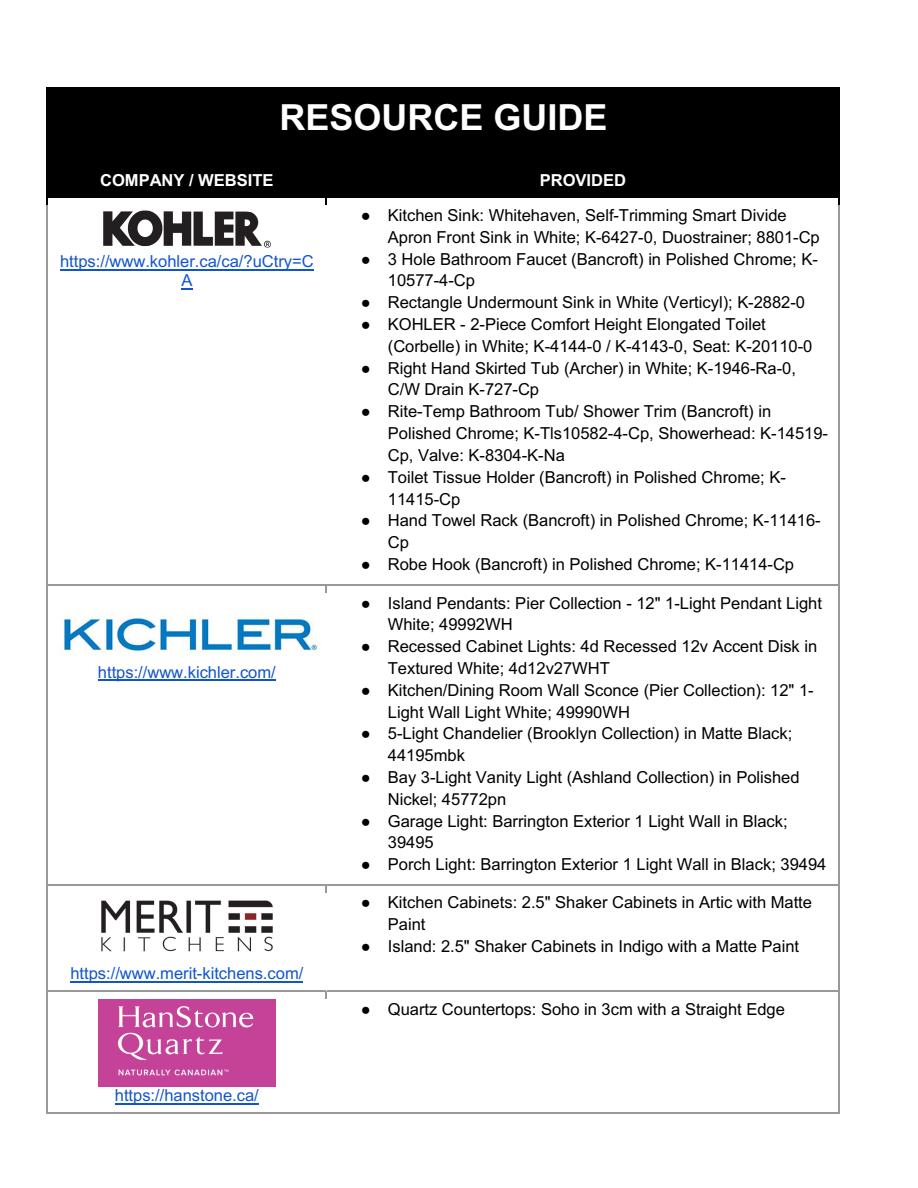
<style>
.page{position:relative;width:918px;height:1188px;background:#fff}
.page>*{position:absolute;margin:0;border:0;box-sizing:border-box;transform-origin:0 0}
.t1{font:700 36px "Arial";color:#fff}
.t2{font:16.5px/21.6px "Arial";color:#000}
.t3{font:16.5px/19px "Arial";color:#15c;text-align:center}
.t4{font:700 16.5px "Arial";color:#fff}
</style>
<div class="page">
<div style="left:55px;top:97px;width:777px;height:41px;background:#000"></div>
<div style="left:55px;top:138px;width:777px;height:16px;background:#000"></div>
<hr style="left:48px;top:88px;width:791px;height:1px;background:#000">
<div style="left:48px;top:89px;width:791px;height:8px;background:#000"></div>
<div style="left:47px;top:154px;width:792px;height:7px;background:#000"></div>
<hr style="left:47px;top:97px;width:1px;height:64px;background:#000">
<hr style="left:839px;top:97px;width:1px;height:64px;background:#000">
<div style="left:48px;top:163px;width:278px;height:34px;background:#000"></div>
<div style="left:334px;top:170px;width:498px;height:19px;background:#000"></div>
<hr style="left:48px;top:161px;width:278px;height:2px;background:#000">
<hr style="left:327px;top:161px;width:512px;height:2px;background:#000">
<div style="left:327px;top:163px;width:512px;height:7px;background:#000"></div>
<div style="left:326px;top:189px;width:513px;height:8px;background:#000"></div>
<hr style="left:60px;top:269px;width:254px;height:1px;background:#15c">
<svg style="left:47px;top:161px;width:1px;height:45px"></svg>
<hr style="left:48px;top:197px;width:278px;height:1px;background:#000">
<svg style="left:326px;top:161px;width:1px;height:44px"></svg>
<hr style="left:327px;top:197px;width:512px;height:1px;background:#000">
<svg style="left:839px;top:161px;width:1px;height:45px"></svg>
<hr style="left:47px;top:206px;width:1px;height:378px;background:#999">
<hr style="left:839px;top:206px;width:1px;height:378px;background:#999">
<hr style="left:98px;top:680px;width:178px;height:1px;background:#15c">
<hr style="left:48px;top:584px;width:278px;height:2px;background:#999">
<hr style="left:327px;top:584px;width:512px;height:2px;background:#999">
<hr style="left:47px;top:593px;width:1px;height:291px;background:#999">
<hr style="left:839px;top:593px;width:1px;height:291px;background:#999">
<hr style="left:70px;top:981px;width:233px;height:1px;background:#15c">
<hr style="left:48px;top:884px;width:278px;height:1px;background:#999">
<hr style="left:327px;top:884px;width:512px;height:1px;background:#999">
<hr style="left:47px;top:893px;width:1px;height:98px;background:#999">
<hr style="left:839px;top:893px;width:1px;height:98px;background:#999">
<hr style="left:115px;top:1103px;width:144px;height:1px;background:#15c">
<hr style="left:48px;top:991px;width:278px;height:1px;background:#999">
<hr style="left:327px;top:991px;width:512px;height:1px;background:#999">
<hr style="left:47px;top:1000px;width:1px;height:113px;background:#999">
<hr style="left:48px;top:1113px;width:278px;height:1px;background:#999">
<hr style="left:327px;top:1113px;width:512px;height:1px;background:#999">
<hr style="left:839px;top:1000px;width:1px;height:113px;background:#999">
<img style="left:103px;top:210px;width:168px;height:38px">
<img style="left:63px;top:611px;width:255px;height:44px">
<img style="left:101px;top:900px;width:172px;height:52px">
<img style="left:98px;top:1000px;width:178px;height:86px">
<h1 class="t1" style="left:279px;top:98px;width:330px">RESOURCE GUIDE</h1>
<p class="t4" style="left:100px;top:171px;width:175px">COMPANY / WEBSITE</p>
<p class="t4" style="left:540px;top:171px;width:88px">PROVIDED</p>
<p class="t3" style="left:60px;top:252px;width:255px">https://www.kohler.ca/ca/?uCtry=C<br>A</p>
<p class="t3" style="left:98px;top:663px;width:179px">https://www.kichler.com/</p>
<p class="t3" style="left:70px;top:964px;width:234px">https://www.merit-kitchens.com/</p>
<p class="t3" style="left:115px;top:1086px;width:146px">https://hanstone.ca/</p>
<p class="t2" style="left:388px;top:205px;width:433px;text-indent:-27px">● Kitchen Sink: Whitehaven, Self-Trimming Smart Divide<br>Apron Front Sink in White; K-6427-0, Duostrainer; 8801-Cp</p>
<p class="t2" style="left:388px;top:248px;width:432px;text-indent:-27px">● 3 Hole Bathroom Faucet (Bancroft) in Polished Chrome; K-<br>10577-4-Cp</p>
<p class="t2" style="left:361px;top:292px;width:446px">● Rectangle Undermount Sink in White (Verticyl); K-2882-0</p>
<p class="t2" style="left:388px;top:314px;width:426px;text-indent:-27px">● KOHLER - 2-Piece Comfort Height Elongated Toilet (Corbelle) in White; K-4144-0 / K-4143-0, Seat: K-20110-0</p>
<p class="t2" style="left:388px;top:357px;width:410px;text-indent:-27px">● Right Hand Skirted Tub (Archer) in White; K-1946-Ra-0,<br>C/W Drain K-727-Cp</p>
<p class="t2" style="left:388px;top:401px;width:442px;text-indent:-27px">● Rite-Temp Bathroom Tub/ Shower Trim (Bancroft) in<br>Polished Chrome; K-Tls10582-4-Cp, Showerhead: K-14519-<br>Cp, Valve: K-8304-K-Na</p>
<p class="t2" style="left:388px;top:466px;width:400px;text-indent:-27px">● Toilet Tissue Holder (Bancroft) in Polished Chrome; K-<br>11415-Cp</p>
<p class="t2" style="left:388px;top:510px;width:434px;text-indent:-27px">● Hand Towel Rack (Bancroft) in Polished Chrome; K-11416-<br>Cp</p>
<p class="t2" style="left:361px;top:554px;width:435px">● Robe Hook (Bancroft) in Polished Chrome; K-11414-Cp</p>
<p class="t2" style="left:388px;top:592px;width:436px;text-indent:-27px">● Island Pendants: Pier Collection - 12" 1-Light Pendant Light<br>White; 49992WH</p>
<p class="t2" style="left:388px;top:635px;width:431px;text-indent:-27px">● Recessed Cabinet Lights: 4d Recessed 12v Accent Disk in<br>Textured White; 4d12v27WHT</p>
<p class="t2" style="left:388px;top:679px;width:427px;text-indent:-27px">● Kitchen/Dining Room Wall Sconce (Pier Collection): 12" 1-<br>Light Wall Light White; 49990WH</p>
<p class="t2" style="left:388px;top:723px;width:406px;text-indent:-27px">● 5-Light Chandelier (Brooklyn Collection) in Matte Black;<br>44195mbk</p>
<p class="t2" style="left:388px;top:767px;width:413px;text-indent:-27px">● Bay 3-Light Vanity Light (Ashland Collection) in Polished<br>Nickel; 45772pn</p>
<p class="t2" style="left:388px;top:810px;width:401px;text-indent:-27px">● Garage Light: Barrington Exterior 1 Light Wall in Black;<br>39495</p>
<p class="t2" style="left:361px;top:854px;width:467px">● Porch Light: Barrington Exterior 1 Light Wall in Black; 39494</p>
<p class="t2" style="left:388px;top:892px;width:426px;text-indent:-27px">● Kitchen Cabinets: 2.5" Shaker Cabinets in Artic with Matte<br>Paint</p>
<p class="t2" style="left:361px;top:935px;width:440px">● Island: 2.5" Shaker Cabinets in Indigo with a Matte Paint</p>
<p class="t2" style="left:361px;top:998px;width:426px">● Quartz Countertops: Soho in 3cm with a Straight Edge</p>
</div>
